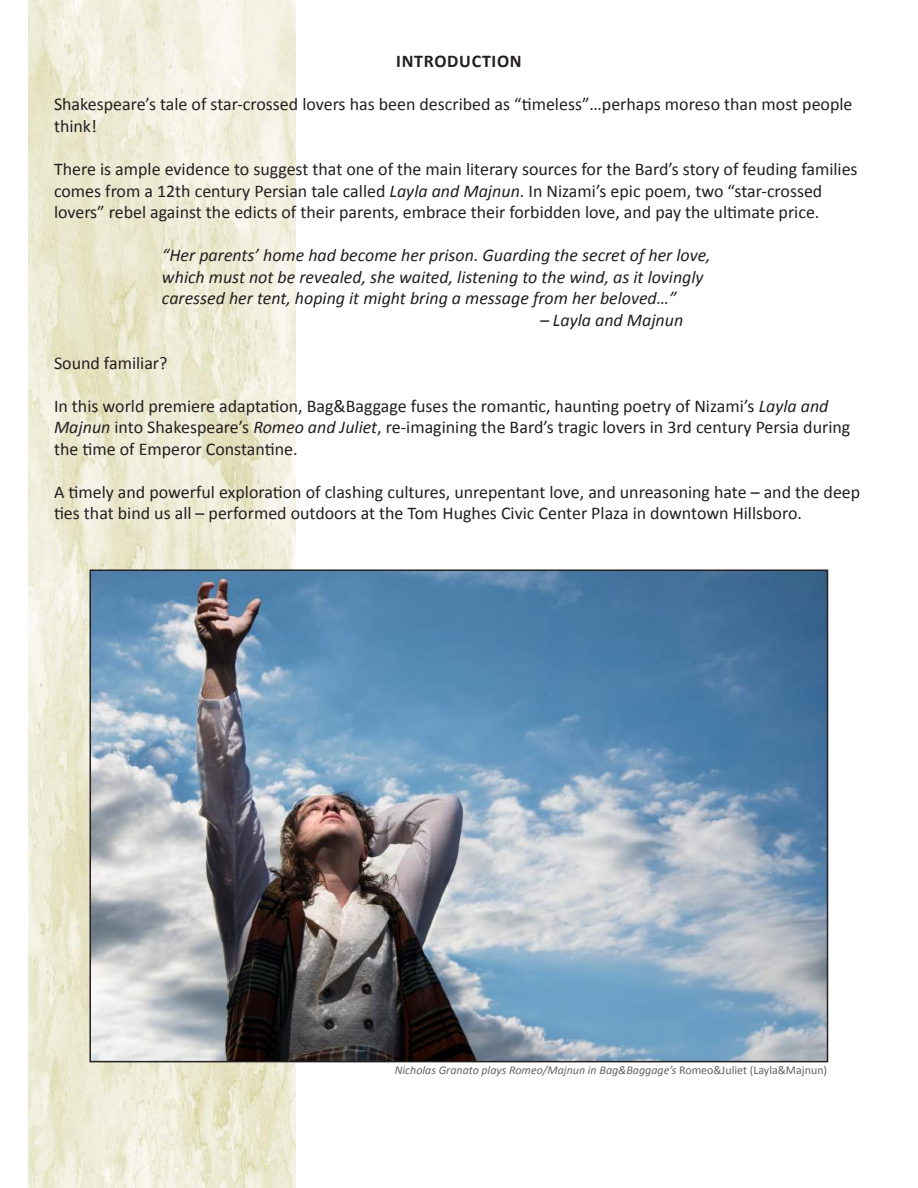
<style>
.page{position:relative;width:918px;height:1188px;background:#fff}
.page>*{position:absolute;margin:0;border:0;box-sizing:border-box;transform-origin:0 0}
.t1{font:18px/21.5px "Calibri";color:#231f20}
.t2{font:italic 18px/21.5px "Calibri";color:#231f20}
.t3{font:700 18px "Calibri";letter-spacing:.04em;color:#231f20}
.t4{font:italic 12px "Calibri";color:#636366}
.s1{font-style:italic}
.s2{font-style:normal}
</style>
<div class="page">
<img style="left:28px;top:0;width:268px;height:1188px">
<img style="left:91px;top:571px;width:735px;height:489px">
<p class="t3" style="left:396px;top:50px;width:127px">INTRODUCTION</p>
<p class="t1" style="left:54px;top:94px;width:800px">Shakespeare’s tale of star-crossed lovers has been described as “timeless”…perhaps moreso than most people think!</p>
<p class="t1" style="left:54px;top:158px;width:805px">There is ample evidence to suggest that one of the main literary sources for the Bard’s story of feuding families comes from a 12th century Persian tale called <span class="s1">Layla and Majnun</span>. In Nizami’s epic poem, two “star-crossed lovers” rebel against the edicts of their parents, embrace their forbidden love, and pay the ultimate price.</p>
<p class="t2" style="left:162px;top:244px;width:550px">“Her parents’ home had become her prison. Guarding the secret of her love, which must not be revealed, she waited, listening to the wind, as it lovingly caressed her tent, hoping it might bring a message from her beloved…”</p>
<p class="t2" style="left:540px;top:308px;width:145px">– Layla and Majnun</p>
<p class="t1" style="left:54px;top:352px;width:115px">Sound familiar?</p>
<p class="t1" style="left:54px;top:395px;width:798px">In this world premiere adaptation, Bag&amp;Baggage fuses the romantic, haunting poetry of Nizami’s <span class="s1">Layla and<br>Majnun</span> into Shakespeare’s <span class="s1">Romeo and Juliet</span>, re-imagining the Bard’s tragic lovers in 3rd century Persia during the time of Emperor Constantine.</p>
<p class="t1" style="left:54px;top:481px;width:808px">A timely and powerful exploration of clashing cultures, unrepentant love, and unreasoning hate – and the deep ties that bind us all – performed outdoors at the Tom Hughes Civic Center Plaza in downtown Hillsboro.</p>
<p class="t4" style="left:395px;top:1062px;width:434px">Nicholas Granato plays Romeo/Majnun in Bag&amp;Baggage’s <span class="s2">Romeo&amp;Juliet (Layla&amp;Majnun)</span></p>
</div>
